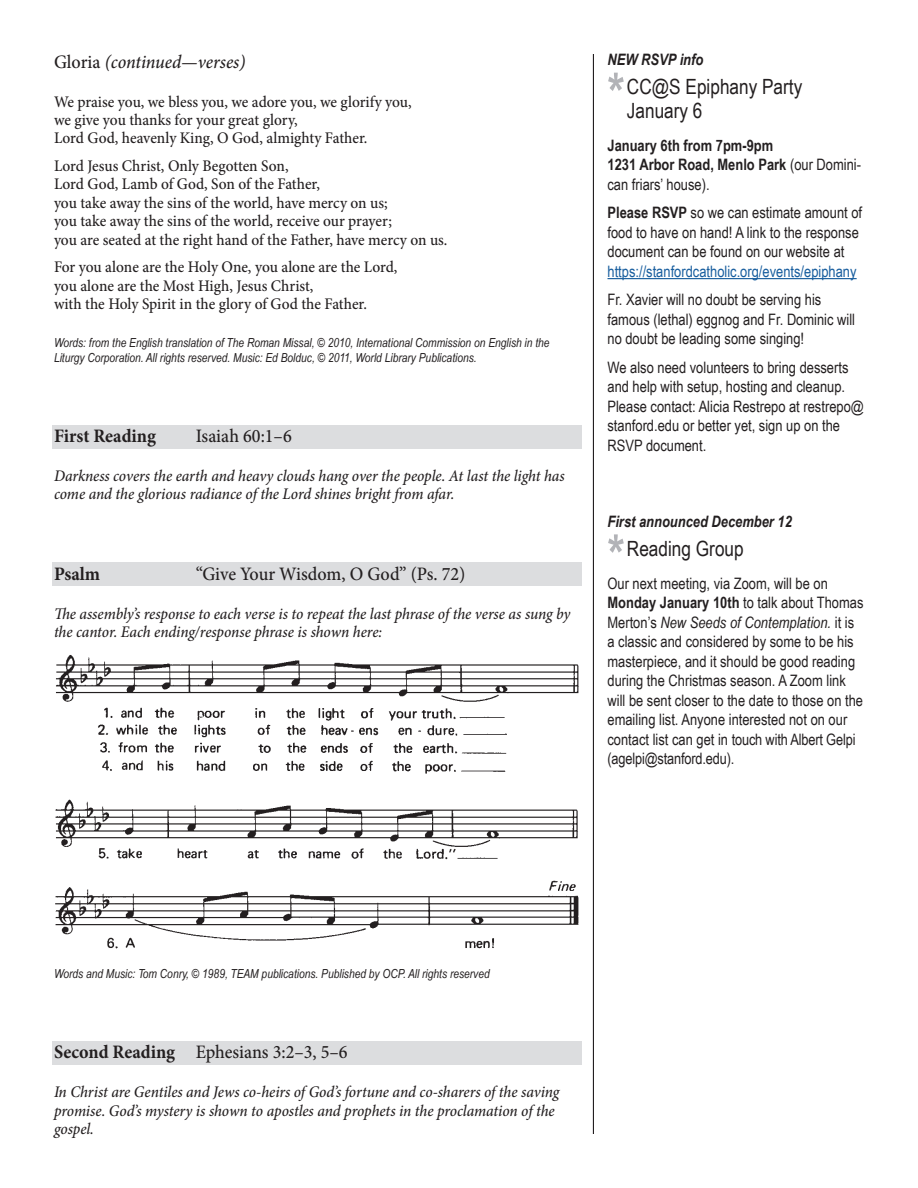
<style>
.page{position:relative;width:918px;height:1188px;background:#fff}
.page>*{position:absolute;margin:0;border:0;box-sizing:border-box;transform-origin:0 0}
.t1{font:700 54px "Arial Narrow";color:#b2b3b7}
.t2{font:21px/24px "Arial Narrow";color:#231f20}
.Music_Label{font:500 19.05px "Minion Pro";letter-spacing:-.005em;color:#231f20;scale:.95 1}
.music_column_basic_h{font:italic 500 19.05px "Minion Pro";letter-spacing:-.005em;color:#231f20;scale:.95 1}
.Music_Label-2{font:700 19.05px "Minion Pro";letter-spacing:-.005em;color:#231f20;scale:.95 1}
.Lyrics{font:500 16.2px/18.5px "Minion Pro";letter-spacing:-.005em;color:#231f20;scale:.95 1}
.reading_summary{font:italic 500 16.2px/18.5px "Minion Pro";letter-spacing:-.005em;color:#231f20;scale:.95 1}
.Lyrics-2{font:italic 500 16.2px/18.5px "Minion Pro";letter-spacing:-.005em;color:#231f20;scale:.95 1}
.announcement_text{font:15.75px/19.5px "Arial Narrow";color:#231f20}
.announcement_text_mu{font:15.75px/19.5px "Arial Narrow";color:#231f20}
.announcement_highlig{font:italic 700 15.75px "Arial Narrow";color:#231f20}
.announcement_text-2{font:700 15.75px "Arial Narrow";color:#231f20}
.music_credit{font:italic 12.45px/15px "Arial Narrow";color:#231f20}
.s1{font-style:normal}
.s2{font-weight:700}
.s3{color:#175d9e}
.s4{font-style:italic}
</style>
<div class="page">
<hr style="left:593px;top:54px;width:1px;height:1080px;background:#231f20">
<div style="left:52px;top:425px;width:530px;height:24px;background:#dcdddf"></div>
<div style="left:52px;top:1042px;width:530px;height:23px;background:#dcdddf"></div>
<hr style="left:608px;top:278px;width:249px;height:1px;background:#175d9e">
<div style="left:52px;top:563px;width:530px;height:23px;background:#dcdddf"></div>
<img style="left:55px;top:655px;width:524px;height:294px">
<p class="music_column_basic_h" style="left:54px;top:49px;width:203px"><span class="s1">Gloria</span> (continued—verses)</p>
<p class="Lyrics" style="left:54px;top:92px;width:378px">We praise you, we bless you, we adore you, we glorify you, we give you thanks for your great glory,<br>Lord God, heavenly King, O God, almighty Father.</p>
<p class="Lyrics" style="left:54px;top:157px;width:416px">Lord Jesus Christ, Only Begotten Son,<br>Lord God, Lamb of God, Son of the Father,<br>you take away the sins of the world, have mercy on us;<br>you take away the sins of the world, receive our prayer;<br>you are seated at the right hand of the Father, have mercy on us.</p>
<p class="Lyrics" style="left:54px;top:258px;width:363px">For you alone are the Holy One, you alone are the Lord, you alone are the Most High, Jesus Christ,<br>with the Holy Spirit in the glory of God the Father.</p>
<p class="music_credit" style="left:54px;top:334px;width:497px">Words: from the English translation of The Roman Missal, © 2010, International Commission on English in the<br>Liturgy Corporation. All rights reserved. Music: Ed Bolduc, © 2011, World Library Publications.</p>
<p class="Music_Label-2" style="left:54px;top:422px;width:109px">First Reading</p>
<p class="Music_Label" style="left:196px;top:423px;width:103px">Isaiah 60:1–6</p>
<p class="reading_summary" style="left:54px;top:466px;width:539px">Darkness covers the earth and heavy clouds hang over the people. At last the light has come and the glorious radiance of the Lord shines bright from afar.</p>
<p class="Music_Label-2" style="left:54px;top:560px;width:50px">Psalm</p>
<p class="Music_Label" style="left:196px;top:561px;width:285px">“Give Your Wisdom, O God” (Ps. 72)</p>
<p class="Lyrics-2" style="left:54px;top:604px;width:545px">The assembly’s response to each verse is to repeat the last phrase of the verse as sung by the cantor. Each ending/response phrase is shown here:</p>
<p class="announcement_highlig" style="left:608px;top:48px;width:97px">NEW RSVP info</p>
<p class="t1" style="left:608px;top:52px;width:19px">*</p>
<p class="t2" style="left:627px;top:74px;width:177px">CC@S Epiphany Party<br>January 6</p>
<p class="announcement_text-2" style="left:608px;top:133px;width:167px">January 6th from 7pm-9pm</p>
<p class="announcement_text_mu" style="left:608px;top:155px;width:255px"><span class="s2">1231 Arbor Road, Menlo Park</span> (our Domini&shy;can friars’ house).</p>
<p class="announcement_text_mu" style="left:608px;top:203px;width:256px"><span class="s2">Please RSVP</span> so we can estimate amount of food to have on hand! A link to the response document can be found on our website at <span class="s3">https://stanfordcatholic.org/events/epiphany</span></p>
<p class="announcement_text_mu" style="left:608px;top:290px;width:249px">Fr. Xavier will no doubt be serving his famous (lethal) eggnog and Fr. Dominic will no doubt be leading some singing!</p>
<p class="announcement_text" style="left:608px;top:357px;width:258px">We also need volunteers to bring desserts and help with setup, hosting and cleanup.<br>Please contact: Alicia Restrepo at restrepo@ stanford.edu or better yet, sign up on the RSVP document.</p>
<p class="announcement_highlig" style="left:608px;top:510px;width:186px">First announced December 12</p>
<p class="t1" style="left:608px;top:514px;width:19px">*</p>
<p class="t2" style="left:627px;top:536px;width:118px">Reading Group</p>
<p class="announcement_text" style="left:608px;top:573px;width:258px">Our next meeting, via Zoom, will be on <span class="s2">Monday January 10th</span> to talk about Thomas Merton’s <span class="s4">New Seeds of Contemplation.</span> it is a classic and considered by some to be his masterpiece, and it should be good reading during the Christmas season. A Zoom link will be sent closer to the date to those on the emailing list. Anyone interested not on our contact list can get in touch with Albert Gelpi (agelpi@stanford.edu).</p>
<p class="music_credit" style="left:54px;top:966px;width:437px">Words and Music: Tom Conry, © 1989, TEAM publications. Published by OCP. All rights reserved</p>
<p class="Music_Label" style="left:54px;top:1039px;width:311px"><span class="s2">Second Reading</span> Ephesians 3:2–3, 5–6</p>
<p class="reading_summary" style="left:54px;top:1083px;width:534px">In Christ are Gentiles and Jews co-heirs of God’s fortune and co-sharers of the saving promise. God’s mystery is shown to apostles and prophets in the proclamation of the gospel.</p>
</div>
